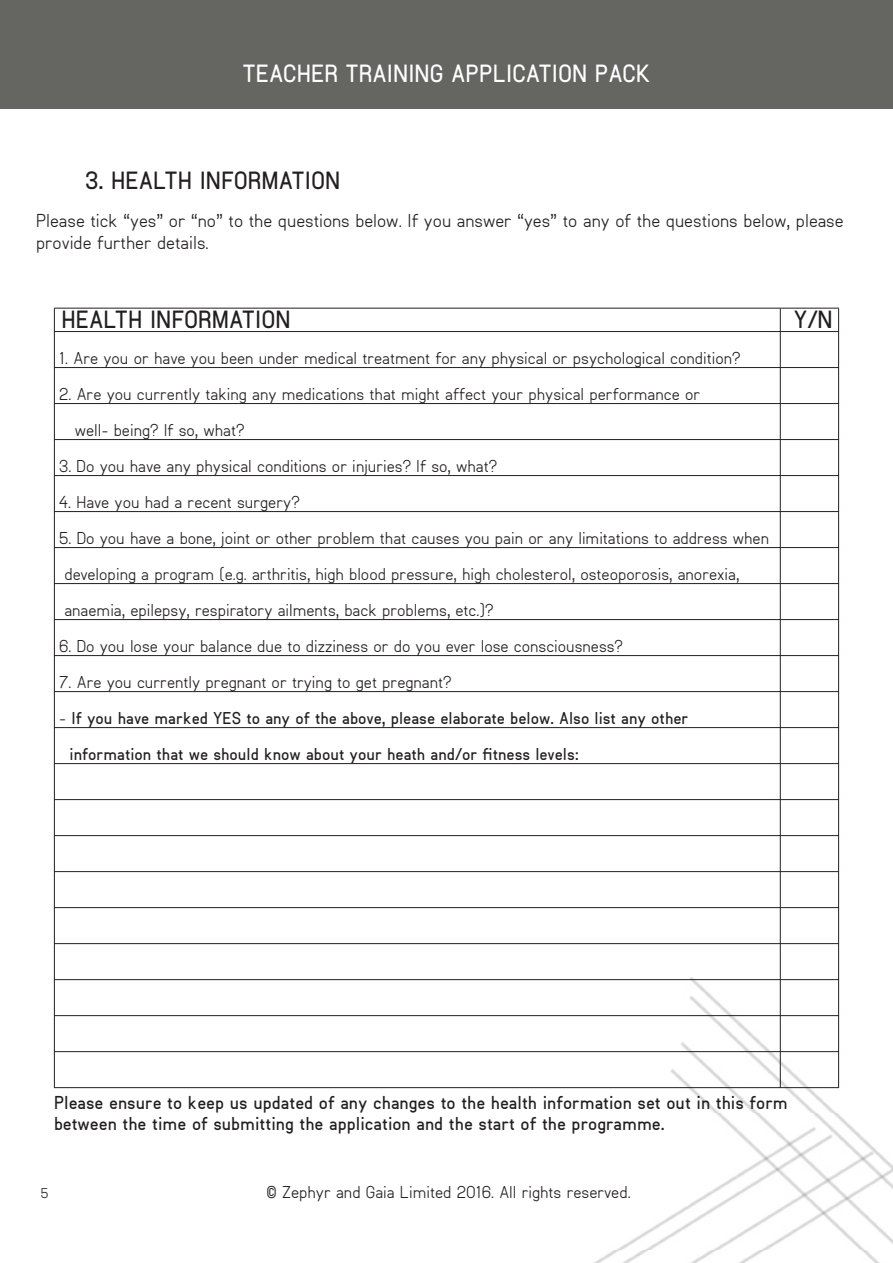
<style>
.page{position:relative;width:893px;height:1263px;background:#fff}
.page>*{position:absolute;margin:0;border:0;box-sizing:border-box;transform-origin:0 0}
.t1{font:600 24px "Manifold CF";color:#231f20}
.t2{font:600 24px "Manifold CF";color:#fff}
.t3{font:600 18px "Manifold CF";color:#231f20}
.t4{font:18px/21.6px "Manifold CF";color:#231f20}
.t5{font:16.5px "Manifold CF";color:#231f20}
.t6{font:600 16.5px "Manifold CF";color:#231f20}
.t7{font:13.5px "Manifold CF";color:#231f20}
.s1{font-weight:400}
</style>
<div class="page">
<div style="left:0;top:0;width:893px;height:108px;background:#656562"></div>
<img style="left:536px;top:977px;width:357px;height:286px">
<hr style="left:54px;top:331px;width:785px;height:1px;background:#231f20">
<hr style="left:54px;top:367px;width:785px;height:1px;background:#231f20">
<hr style="left:54px;top:403px;width:785px;height:1px;background:#231f20">
<hr style="left:54px;top:439px;width:785px;height:1px;background:#231f20">
<hr style="left:54px;top:475px;width:785px;height:1px;background:#231f20">
<hr style="left:54px;top:511px;width:785px;height:1px;background:#231f20">
<hr style="left:54px;top:547px;width:785px;height:1px;background:#231f20">
<hr style="left:54px;top:583px;width:785px;height:1px;background:#231f20">
<hr style="left:54px;top:619px;width:785px;height:1px;background:#231f20">
<hr style="left:54px;top:655px;width:785px;height:1px;background:#231f20">
<hr style="left:54px;top:691px;width:785px;height:1px;background:#231f20">
<hr style="left:54px;top:727px;width:785px;height:1px;background:#231f20">
<hr style="left:54px;top:763px;width:785px;height:1px;background:#231f20">
<hr style="left:54px;top:799px;width:785px;height:1px;background:#231f20">
<hr style="left:54px;top:835px;width:785px;height:1px;background:#231f20">
<hr style="left:54px;top:871px;width:785px;height:1px;background:#231f20">
<hr style="left:54px;top:907px;width:785px;height:1px;background:#231f20">
<hr style="left:54px;top:943px;width:785px;height:1px;background:#231f20">
<hr style="left:54px;top:979px;width:785px;height:1px;background:#231f20">
<hr style="left:54px;top:1015px;width:785px;height:1px;background:#231f20">
<hr style="left:54px;top:1051px;width:785px;height:1px;background:#231f20">
<hr style="left:54px;top:1087px;width:785px;height:1px;background:#231f20">
<hr style="left:780px;top:308px;width:1px;height:780px;background:#231f20">
<hr style="left:838px;top:308px;width:1px;height:780px;background:#231f20">
<hr style="left:54px;top:308px;width:1px;height:780px;background:#231f20">
<hr style="left:54px;top:308px;width:785px;height:1px;background:#231f20">
<h1 class="t2" style="left:243px;top:60px;width:409px">TEACHER TRAINING APPLICATION PACK</h1>
<p class="t1" style="left:85px;top:167px;width:257px">3. HEALTH INFORMATION</p>
<p class="t4" style="left:36px;top:211px;width:809px">Please tick “yes” or “no” to the questions below. If you answer “yes” to any of the questions below, please provide further details.</p>
<p class="t1" style="left:62px;top:305px;width:231px">HEALTH INFORMATION</p>
<p class="t1" style="left:794px;top:305px;width:40px">Y/N</p>
<p class="t5" style="left:59px;top:346px;width:683px">1. Are you or have you been under medical treatment for any physical or psychological condition?</p>
<p class="t5" style="left:59px;top:382px;width:642px">2. Are you currently taking any medications that might affect your physical performance or</p>
<p class="t5" style="left:75px;top:418px;width:171px">well- being? If so, what?</p>
<p class="t5" style="left:59px;top:454px;width:439px">3. Do you have any physical conditions or injuries? If so, what?</p>
<p class="t5" style="left:59px;top:490px;width:242px">4. Have you had a recent surgery?</p>
<p class="t5" style="left:59px;top:526px;width:711px">5. Do you have a bone, joint or other problem that causes you pain or any limitations to address when</p>
<p class="t5" style="left:64px;top:562px;width:676px">developing a program (e.g. arthritis, high blood pressure, high cholesterol, osteoporosis, anorexia,</p>
<p class="t5" style="left:64px;top:598px;width:430px">anaemia, epilepsy, respiratory ailments, back problems, etc.)?</p>
<p class="t5" style="left:59px;top:634px;width:565px">6. Do you lose your balance due to dizziness or do you ever lose consciousness?</p>
<p class="t5" style="left:59px;top:670px;width:394px">7. Are you currently pregnant or trying to get pregnant?</p>
<p class="t6" style="left:59px;top:708px;width:631px"><span class="s1">-</span> If you have marked YES to any of the above, please elaborate below. Also list any other</p>
<p class="t6" style="left:70px;top:744px;width:511px">information that we should know about your heath and/or fitness levels:</p>
<p class="t3" style="left:54px;top:1092px;width:735px">Please ensure to keep us updated of any changes to the health information set out in this form</p>
<p class="t3" style="left:54px;top:1114px;width:612px">between the time of submitting the application and the start of the programme.</p>
<p class="t7" style="left:41px;top:1183px;width:9px">5</p>
<p class="t5" style="left:267px;top:1180px;width:365px">© Zephyr and Gaia Limited 2016. All rights reserved.</p>
</div>
